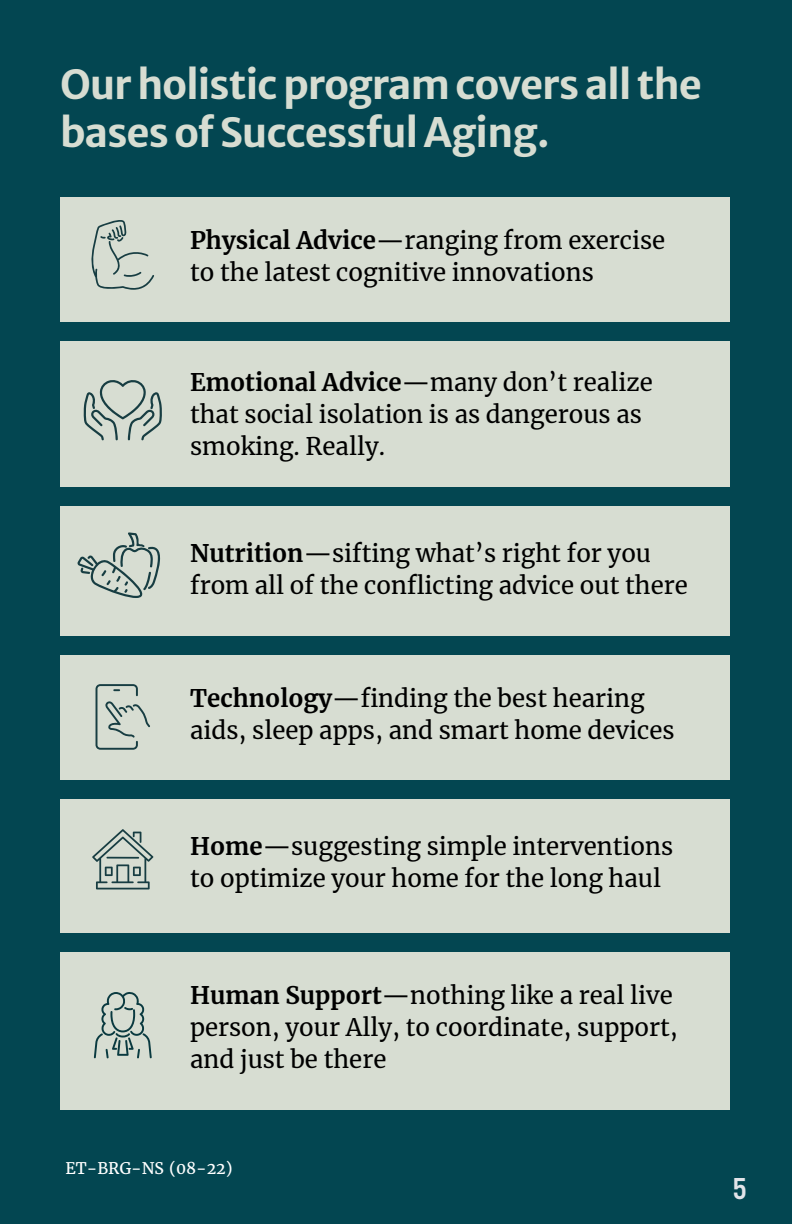
<style>
.page{position:relative;width:792px;height:1224px;background:#034651}
.page>*{position:absolute;margin:0;border:0;box-sizing:border-box;transform-origin:0 0}
.t1{font:700 40px/48px "Merriweather Sans";letter-spacing:-.02em;color:#d7ddd2}
.t2{font:500 28px "Stratos";color:#e2e4e9}
.t3{font:24px/32px "Merriweather";color:#000}
.t4{font:16px "Merriweather";color:#fff}
.s1{font-weight:700}
</style>
<div class="page">
<div style="left:60px;top:506px;width:670px;height:130px;background:#d7ddd2"></div>
<svg style="left:78px;top:532px;width:82px;height:66px"></svg>
<div style="left:60px;top:341px;width:670px;height:146px;background:#d7ddd2"></div>
<svg style="left:84px;top:380px;width:78px;height:60px"></svg>
<div style="left:60px;top:197px;width:670px;height:124px;background:#d7ddd2"></div>
<svg style="left:91px;top:220px;width:63px;height:70px"></svg>
<div style="left:60px;top:656px;width:670px;height:124px;background:#d7ddd2"></div>
<svg style="left:96px;top:684px;width:54px;height:66px"></svg>
<div style="left:60px;top:799px;width:670px;height:134px;background:#d7ddd2"></div>
<svg style="left:92px;top:829px;width:61px;height:60px"></svg>
<div style="left:60px;top:952px;width:670px;height:158px;background:#d7ddd2"></div>
<svg style="left:94px;top:992px;width:58px;height:66px"></svg>
<p class="t1" style="left:60px;top:56px;width:644px">Our holistic program covers all the bases of Successful Aging.</p>
<p class="t3" style="left:190px;top:223px;width:477px"><span class="s1">Physical Advice</span>—ranging from exercise to the latest cognitive innovations</p>
<p class="t3" style="left:190px;top:365px;width:464px"><span class="s1">Emotional Advice</span>—many don’t realize that social isolation is as dangerous as smoking. Really.</p>
<p class="t3" style="left:190px;top:537px;width:499px"><span class="s1">Nutrition</span>—sifting what’s right for you from all of the conflicting advice out there</p>
<p class="t3" style="left:190px;top:681px;width:486px"><span class="s1">Technology</span>—finding the best hearing aids, sleep apps, and smart home devices</p>
<p class="t3" style="left:190px;top:830px;width:485px"><span class="s1">Home</span>—suggesting simple interventions to optimize your home for the long haul</p>
<p class="t3" style="left:190px;top:979px;width:489px"><span class="s1">Human Support</span>—nothing like a real live person, your Ally, to coordinate, support, and just be there</p>
<p class="t4" style="left:65px;top:1158px;width:169px">ET-BRG-NS (08-22)</p>
<p class="t2" style="left:732px;top:1167px;width:17px">5</p>
</div>
